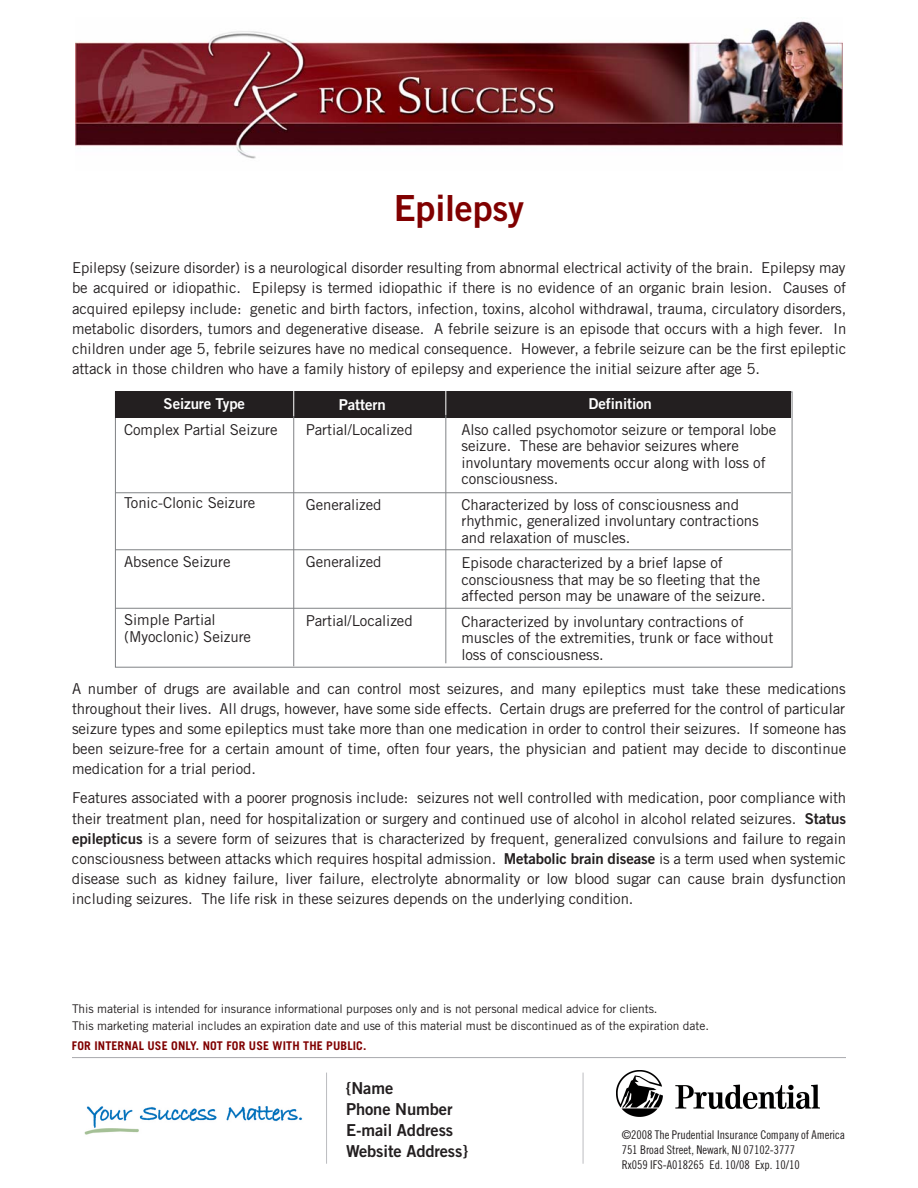
<style>
.page{position:relative;width:918px;height:1188px;background:#fff}
.page>*{position:absolute;margin:0;border:0;box-sizing:border-box;transform-origin:0 0}
.t1{font:36px "Trade Gothic Bold Two";letter-spacing:-.005em;color:#800000}
.t2{font:16.5px/21px "Trade Gothic Bold Two";letter-spacing:-.005em;color:#231f20}
.t3{font:15px/20.1px "Trade Gothic";letter-spacing:-.005em;color:#231f20}
.t4{font:15px "Trade Gothic Bold Two";letter-spacing:-.005em;color:#fff}
.t5{font:12px/17.5px "Trade Gothic";letter-spacing:-.005em;color:#231f20}
.t6{font:12px/15px "Trade Gothic Cond Eighteen";letter-spacing:-.005em;color:#231f20}
.t7{font:700 12px "Trade Gothic";letter-spacing:.01em;color:#800000}
.s1{font-family:"Trade Gothic Bold Two"}
</style>
<div class="page">
<div style="left:115px;top:391px;width:676px;height:27px;background:#231f20"></div>
<hr style="left:72px;top:1057px;width:774px;height:1px;background:#a8a9ad">
<hr style="left:115px;top:492px;width:676px;height:1px;background:#808285">
<hr style="left:115px;top:549px;width:676px;height:1px;background:#808285">
<hr style="left:115px;top:608px;width:676px;height:1px;background:#808285">
<hr style="left:293px;top:416px;width:1px;height:250px;background:#808285">
<hr style="left:446px;top:415px;width:1px;height:248px;background:#808285">
<svg style="left:293px;top:391px;width:1px;height:25px"></svg>
<svg style="left:446px;top:391px;width:1px;height:24px"></svg>
<hr style="left:583px;top:1073px;width:1px;height:91px;background:#bcbdc0">
<hr style="left:326px;top:1073px;width:1px;height:91px;background:#bcbdc0">
<img style="left:616px;top:1070px;width:204px;height:47px">
<img style="left:84px;top:1106px;width:219px;height:29px">
<img style="left:76px;top:21px;width:766px;height:138px">
<h1 class="t1" style="left:394px;top:195px;width:132px">Epilepsy</h1>
<p class="t3" style="left:72px;top:259px;width:776px;text-align:justify">Epilepsy (seizure disorder) is a neurological disorder resulting from abnormal electrical activity of the brain. Epilepsy may be acquired or idiopathic. Epilepsy is termed idiopathic if there is no evidence of an organic brain lesion. Causes of acquired epilepsy include: genetic and birth factors, infection, toxins, alcohol withdrawal, trauma, circulatory disorders, metabolic disorders, tumors and degenerative disease. A febrile seizure is an episode that occurs with a high fever. In children under age 5, febrile seizures have no medical consequence. However, a febrile seizure can be the first epileptic attack in those children who have a family history of epilepsy and experience the initial seizure after age 5.</p>
<p class="t4" style="left:164px;top:398px;width:83px">Seizure Type</p>
<p class="t3" style="left:124px;top:421px;width:155px">Complex Partial Seizure</p>
<p class="t4" style="left:339px;top:399px;width:48px">Pattern</p>
<p class="t3" style="left:306px;top:421px;width:108px">Partial/Localized</p>
<p class="t3" style="left:124px;top:494px;width:133px">Tonic-Clonic Seizure</p>
<p class="t3" style="left:306px;top:496px;width:77px">Generalized</p>
<p class="t3" style="left:124px;top:553px;width:108px">Absence Seizure</p>
<p class="t3" style="left:306px;top:553px;width:77px">Generalized</p>
<p class="t3" style="left:124px;top:613px;width:128px;line-height:16.5px">Simple Partial (Myoclonic) Seizure</p>
<p class="t3" style="left:306px;top:612px;width:108px">Partial/Localized</p>
<p class="t4" style="left:588px;top:398px;width:65px">Definition</p>
<p class="t3" style="left:462px;top:423px;width:316px;line-height:16.5px">Also called psychomotor seizure or temporal lobe seizure. These are behavior seizures where involuntary movements occur along with loss of consciousness.</p>
<p class="t3" style="left:462px;top:498px;width:299px;line-height:16.5px">Characterized by loss of consciousness and rhythmic, generalized involuntary contractions and relaxation of muscles.</p>
<p class="t3" style="left:462px;top:556px;width:306px;line-height:16.5px">Episode characterized by a brief lapse of consciousness that may be so fleeting that the affected person may be unaware of the seizure.</p>
<p class="t3" style="left:461px;top:615px;width:314px;line-height:16.5px">Characterized by involuntary contractions of muscles of the extremities, trunk or face without loss of consciousness.</p>
<p class="t3" style="left:72px;top:680px;width:776px;text-align:justify">A number of drugs are available and can control most seizures, and many epileptics must take these medications throughout their lives. All drugs, however, have some side effects. Certain drugs are preferred for the control of particular seizure types and some epileptics must take more than one medication in order to control their seizures. If someone has been seizure-free for a certain amount of time, often four years, the physician and patient may decide to discontinue medication for a trial period.</p>
<p class="t3" style="left:72px;top:789px;width:776px;text-align:justify">Features associated with a poorer prognosis include: seizures not well controlled with medication, poor compliance with their treatment plan, need for hospitalization or surgery and continued use of alcohol in alcohol related seizures. <span class="s1">Status epilepticus</span> is a severe form of seizures that is characterized by frequent, generalized convulsions and failure to regain consciousness between attacks which requires hospital admission. <span class="s1">Metabolic brain disease</span> is a term used when systemic disease such as kidney failure, liver failure, electrolyte abnormality or low blood sugar can cause brain dysfunction including seizures. The life risk in these seizures depends on the underlying condition.</p>
<p class="t5" style="left:72px;top:1001px;width:638px">This material is intended for insurance informational purposes only and is not personal medical advice for clients.<br>This marketing material includes an expiration date and use of this material must be discontinued as of the expiration date.</p>
<p class="t7" style="left:72px;top:1041px;width:296px">FOR INTERNAL USE ONLY. NOT FOR USE WITH THE PUBLIC.</p>
<p class="t2" style="left:346px;top:1079px;width:123px">{Name<br>Phone Number<br>E-mail Address<br>Website Address}</p>
<p class="t6" style="left:622px;top:1129px;width:225px">©2008 The Prudential Insurance Company of America<br>751 Broad Street, Newark, NJ 07102-3777<br>Rx059 IFS-A018265 Ed. 10/08 Exp. 10/10</p>
</div>
